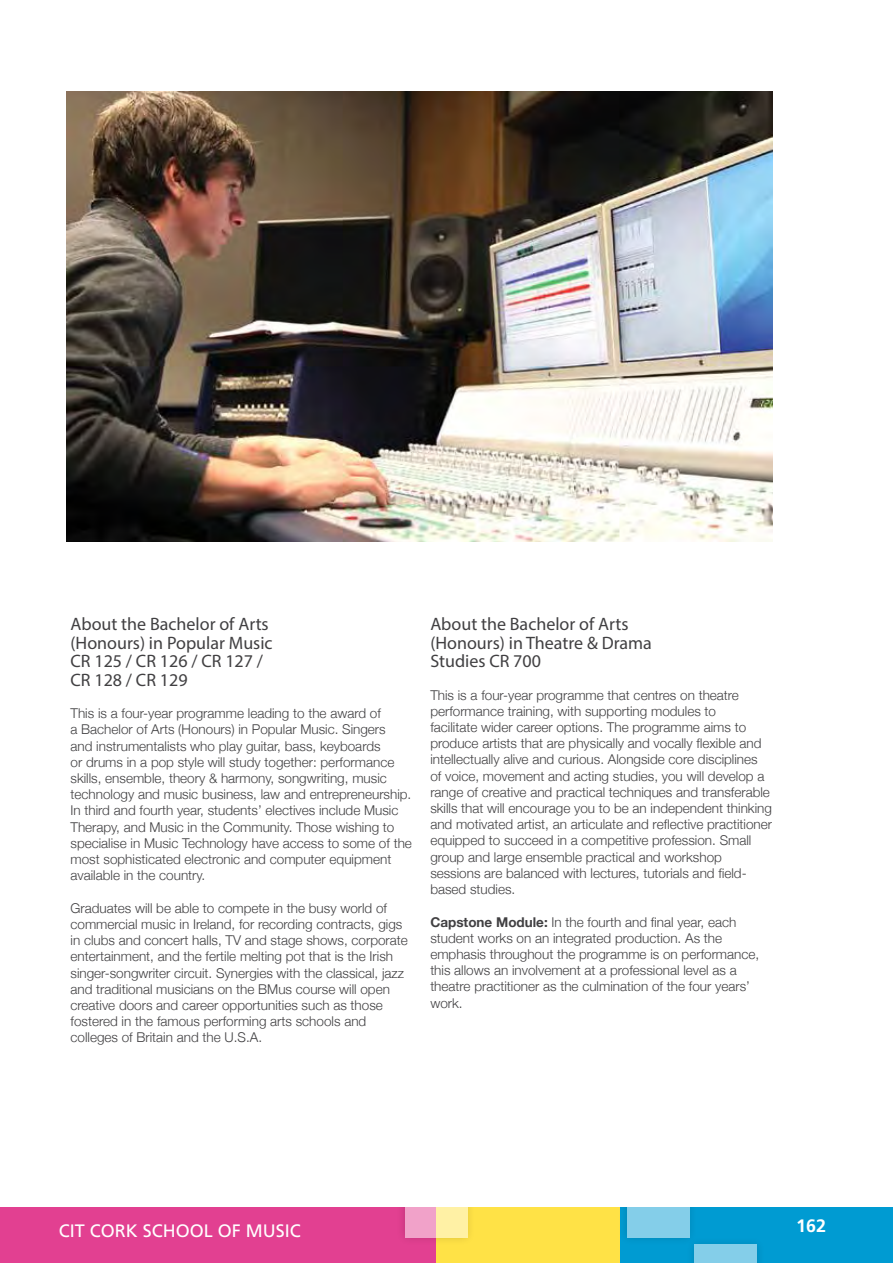
<style>
.page{position:relative;width:893px;height:1263px;background:#fff}
.page>*{position:absolute;margin:0;border:0;box-sizing:border-box;transform-origin:0 0}
.t1{font:18px/18.6px "Myriad Pro";color:#414042}
.t2{font:18px "Frutiger";color:#fff}
.t3{font:700 18px "Frutiger";color:#fff}
.t4{font:300 13.5px/16.2px "Helvetica Neue";color:#414042}
.s1{font-weight:700}
</style>
<div class="page">
<div style="left:0;top:1208px;width:436px;height:55px;background:#e24091"></div>
<div style="left:436px;top:1208px;width:268px;height:55px;background:#ffe246"></div>
<div style="left:620px;top:1208px;width:273px;height:55px;background:#009bd2"></div>
<div style="left:685px;top:1236px;width:80px;height:27px;background:#000;opacity:.3"></div>
<div style="left:694px;top:1245px;width:62px;height:18px;background:#84cee9"></div>
<div style="left:396px;top:1208px;width:80px;height:38px;background:#000;opacity:.3"></div>
<svg style="left:405px;top:1208px;width:62px;height:29px;background:#f8c9b7"></svg>
<div style="left:618px;top:1208px;width:80px;height:38px;background:#000;opacity:.3"></div>
<div style="left:627px;top:1208px;width:62px;height:29px;background:#84cee9"></div>
<img style="left:67px;top:91px;width:705px;height:450px">
<h1 class="t1" style="left:71px;top:614px;width:204px">About the Bachelor of Arts (Honours) in Popular Music<br>CR 125 / CR 126 / CR 127 /<br>CR 128 / CR 129</h1>
<p class="t4" style="left:71px;top:704px;width:343px">This is a four-year programme leading to the award of<br>a Bachelor of Arts (Honours) in Popular Music. Singers<br>and instrumentalists who play guitar, bass, keyboards<br>or drums in a pop style will study together: performance skills, ensemble, theory &amp; harmony, songwriting, music technology and music business, law and entrepreneurship.<br>In third and fourth year, students’ electives include Music Therapy, and Music in the Community. Those wishing to specialise in Music Technology have access to some of the most sophisticated electronic and computer equipment available in the country.</p>
<p class="t4" style="left:71px;top:899px;width:339px">Graduates will be able to compete in the busy world of commercial music in Ireland, for recording contracts, gigs in clubs and concert halls, TV and stage shows, corporate entertainment, and the fertile melting pot that is the Irish singer-songwriter circuit. Synergies with the classical, jazz and traditional musicians on the BMus course will open creative doors and career opportunities such as those fostered in the famous performing arts schools and colleges of Britain and the U.S.A.</p>
<h1 class="t1" style="left:430px;top:614px;width:223px">About the Bachelor of Arts (Honours) in Theatre &amp; Drama<br>Studies CR 700</h1>
<p class="t4" style="left:430px;top:686px;width:343px">This is a four-year programme that centres on theatre performance training, with supporting modules to<br>facilitate wider career options. The programme aims to produce artists that are physically and vocally flexible and intellectually alive and curious. Alongside core disciplines<br>of voice, movement and acting studies, you will develop a range of creative and practical techniques and transferable skills that will encourage you to be an independent thinking and motivated artist, an articulate and reflective practitioner equipped to succeed in a competitive profession. Small group and large ensemble practical and workshop sessions are balanced with lectures, tutorials and field&shy;based studies.</p>
<p class="t4" style="left:430px;top:912px;width:330px"><span class="s1">Capstone Module:</span> In the fourth and final year, each student works on an integrated production. As the emphasis throughout the programme is on performance, this allows an involvement at a professional level as a theatre practitioner as the culmination of the four years’ work.</p>
<h1 class="t2" style="left:59px;top:1220px;width:244px">CIT CORK SCHOOL OF MUSIC</h1>
<h1 class="t3" style="left:796px;top:1215px;width:32px">162</h1>
</div>
